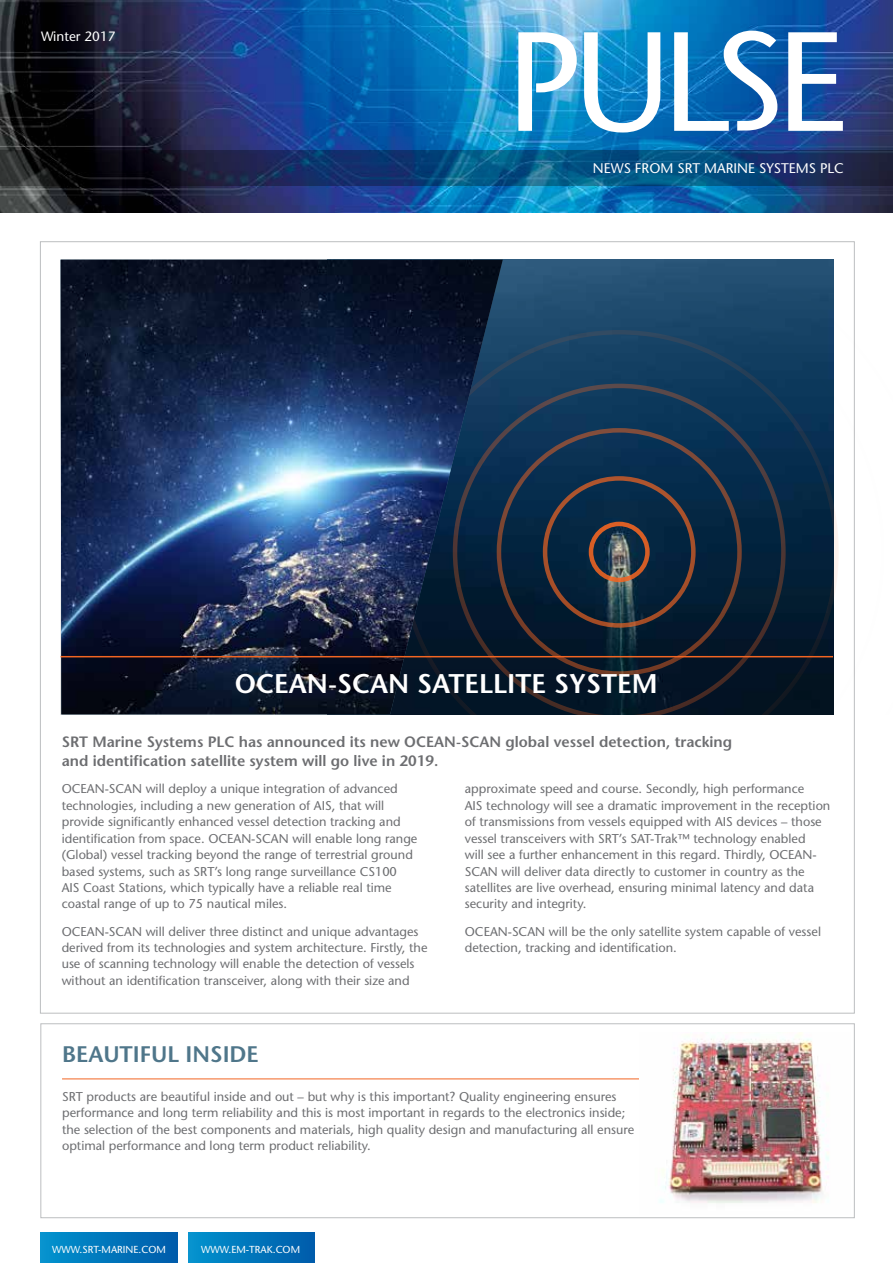
<style>
.page{position:relative;width:893px;height:1263px;background:#fff}
.page>*{position:absolute;margin:0;border:0;box-sizing:border-box;transform-origin:0 0}
.t1{font:600 27px "Stone Sans";color:#fff}
.t2{font:600 22.5px "Stone Sans";color:#4f768a}
.t3{font:600 15px/19.5px "Stone Sans";color:#6d6e71}
.t4{font:13.95px "Stone Sans";color:#fff}
.t5{font:13.5px "Stone Sans";color:#fff}
.t6{font:12.75px/16.4px "Stone Sans";color:#6d6e71}
.t7{font:10.2px "Stone Sans";color:#fff}
</style>
<div class="page">
<div style="left:40px;top:1023px;width:815px;height:195px;border:1px solid #bcbec0"></div>
<div style="left:61px;top:260px;width:773px;height:454px;background:#275376"></div>
<svg style="left:503px;top:289px;width:352px;height:425px"></svg>
<img style="left:0;top:0;width:893px;height:213px">
<svg style="left:518px;top:31px;width:325px;height:102px"></svg>
<svg style="left:0;top:151px;width:893px;height:35px;background:#10365c"></svg>
<div style="left:40px;top:1233px;width:137px;height:30px;background:linear-gradient(to right,#0293ce,#005baa)"></div>
<div style="left:188px;top:1233px;width:127px;height:30px;background:linear-gradient(to right,#0292ce,#005baa)"></div>
<img style="left:61px;top:260px;width:442px;height:454px">
<hr style="left:61px;top:656px;width:772px;height:1px;background:#f26522">
<hr style="left:62px;top:1078px;width:767px;height:1px;background:#f26522">
<img style="left:640px;top:1032px;width:189px;height:171px">
<p class="t5" style="left:41px;top:28px;width:76px">Winter 2017</p>
<p class="t4" style="left:593px;top:160px;width:252px">NEWS FROM SRT MARINE SYSTEMS PLC</p>
<h1 class="t1" style="left:235px;top:667px;width:424px">OCEAN-SCAN SATELLITE SYSTEM</h1>
<p class="t3" style="left:62px;top:732px;width:672px">SRT Marine Systems PLC has announced its new OCEAN-SCAN global vessel detection, tracking and identification satellite system will go live in 2019.</p>
<p class="t6" style="left:62px;top:781px;width:357px">OCEAN-SCAN will deploy a unique integration of advanced technologies, including a new generation of AIS, that will provide significantly enhanced vessel detection tracking and identification from space. OCEAN-SCAN will enable long range (Global) vessel tracking beyond the range of terrestrial ground based systems, such as SRT’s long range surveillance CS100<br>AIS Coast Stations, which typically have a reliable real time coastal range of up to 75 nautical miles.</p>
<p class="t6" style="left:62px;top:923px;width:367px">OCEAN-SCAN will deliver three distinct and unique advantages derived from its technologies and system architecture. Firstly, the use of scanning technology will enable the detection of vessels without an identification transceiver, along with their size and</p>
<p class="t6" style="left:465px;top:781px;width:367px">approximate speed and course. Secondly, high performance<br>AIS technology will see a dramatic improvement in the reception of transmissions from vessels equipped with AIS devices – those vessel transceivers with SRT’s SAT-Trak™ technology enabled<br>will see a further enhancement in this regard. Thirdly, OCEAN-SCAN will deliver data directly to customer in country as the satellites are live overhead, ensuring minimal latency and data security and integrity.</p>
<p class="t6" style="left:465px;top:923px;width:358px">OCEAN-SCAN will be the only satellite system capable of vessel detection, tracking and identification.</p>
<h2 class="t2" style="left:62px;top:1040px;width:198px">BEAUTIFUL INSIDE</h2>
<p class="t6" style="left:62px;top:1088px;width:574px">SRT products are beautiful inside and out – but why is this important? Quality engineering ensures performance and long term reliability and this is most important in regards to the electronics inside; the selection of the best components and materials, high quality design and manufacturing all ensure optimal performance and long term product reliability.</p>
<p class="t7" style="left:52px;top:1243px;width:115px">WWW.SRT-MARINE.COM</p>
<p class="t7" style="left:201px;top:1243px;width:100px">WWW.EM-TRAK.COM</p>
</div>
